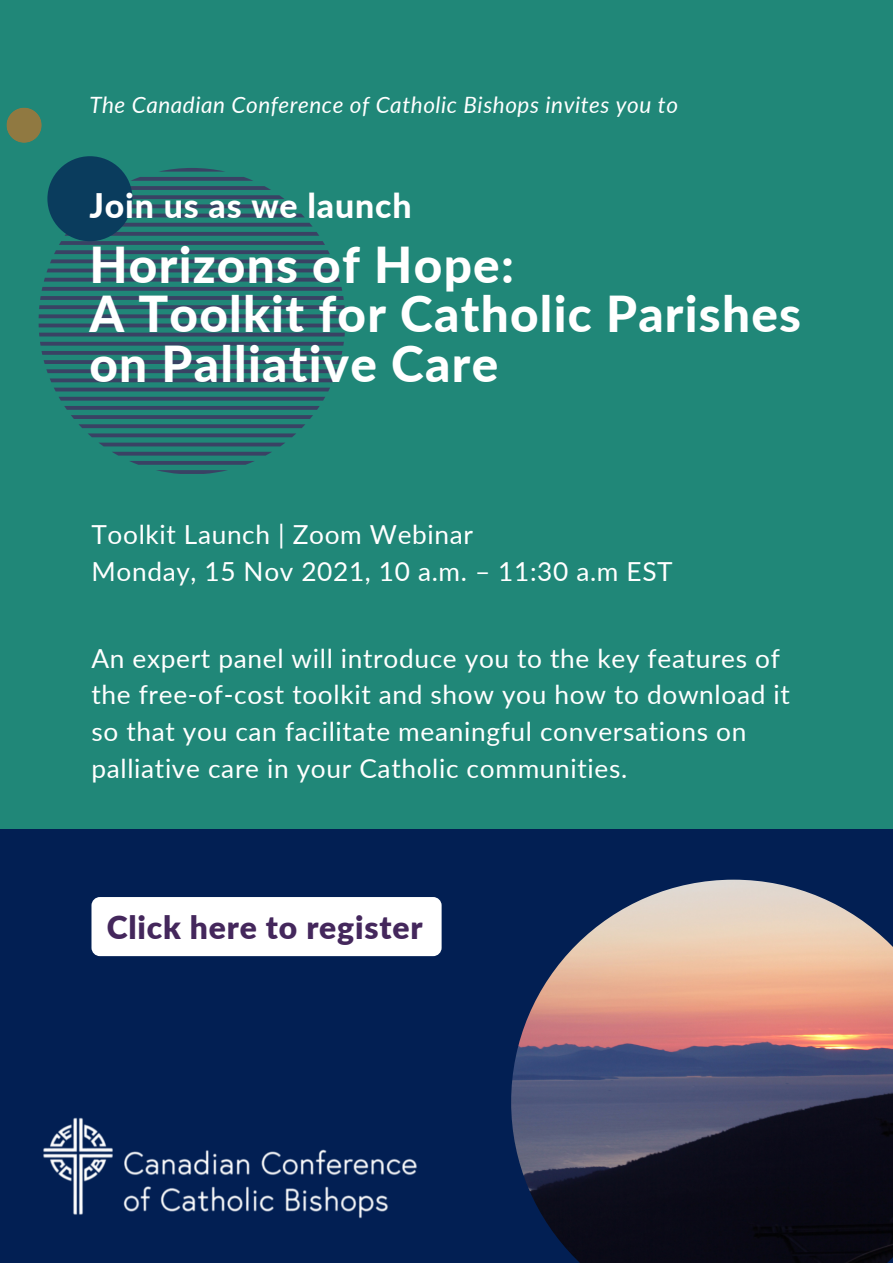
<style>
.page{position:relative;width:893px;height:1263px;background:#208778}
.page>*{position:absolute;margin:0;border:0;box-sizing:border-box;transform-origin:0 0}
.t1{font:800 49.5px "Lato";letter-spacing:.025em;color:#fff}
.t2{font:800 33.83px "Lato";letter-spacing:.025em;color:#fff}
.t3{font:900 31.8px "Lato";letter-spacing:.025em;color:#44275c}
.t4{font:26.25px/36.6px "Lato";letter-spacing:.025em;color:#fff}
.t5{font:italic 22.5px "Lato";letter-spacing:.025em;color:#fff}
</style>
<div class="page">
<div style="left:0;top:829px;width:893px;height:434px;background:#021f53"></div>
<svg style="left:54px;top:388px;width:276px;height:3px"></svg>
<svg style="left:39px;top:333px;width:306px;height:3px"></svg>
<svg style="left:40px;top:342px;width:304px;height:40px"></svg>
<svg style="left:99px;top:443px;width:186px;height:3px"></svg>
<svg style="left:39px;top:324px;width:306px;height:3px"></svg>
<svg style="left:59px;top:397px;width:266px;height:40px"></svg>
<svg style="left:112px;top:452px;width:160px;height:22px"></svg>
<svg style="left:128px;top:214px;width:176px;height:3px"></svg>
<svg style="left:121px;top:168px;width:174px;height:40px"></svg>
<svg style="left:39px;top:278px;width:306px;height:40px"></svg>
<svg style="left:47px;top:269px;width:290px;height:3px"></svg>
<svg style="left:50px;top:223px;width:284px;height:40px"></svg>
<div style="left:47px;top:156px;width:85px;height:85px;background:#0a3c5d;border-radius:50%"></div>
<svg style="left:16px;top:108px;width:16px;height:2px"></svg>
<div style="left:91px;top:897px;width:350px;height:59px;background:#fff;border-radius:8px"></div>
<img style="left:43px;top:1117px;width:374px;height:102px">
<img style="left:511px;top:880px;width:382px;height:383px">
<p class="t5" style="left:89px;top:91px;width:590px">The Canadian Conference of Catholic Bishops invites you to</p>
<p class="t2" style="left:89px;top:185px;width:324px">Join us as we launch</p>
<p class="t1" style="left:89px;top:234px;width:426px">Horizons of Hope:</p>
<p class="t1" style="left:89px;top:283px;width:713px">A Toolkit for Catholic Parishes</p>
<p class="t1" style="left:89px;top:333px;width:410px">on Palliative Care</p>
<p class="t4" style="left:91px;top:515px;width:383px">Toolkit Launch | Zoom Webinar</p>
<p class="t4" style="left:91px;top:552px;width:583px">Monday, 15 Nov 2021, 10 a.m. – 11:30 a.m EST</p>
<p class="t4" style="left:91px;top:639px;width:700px">An expert panel will introduce you to the key features of the free-of-cost toolkit and show you how to download it so that you can facilitate meaningful conversations on palliative care in your Catholic communities.</p>
<p class="t3" style="left:107px;top:908px;width:317px">Click here to register</p>
</div>
